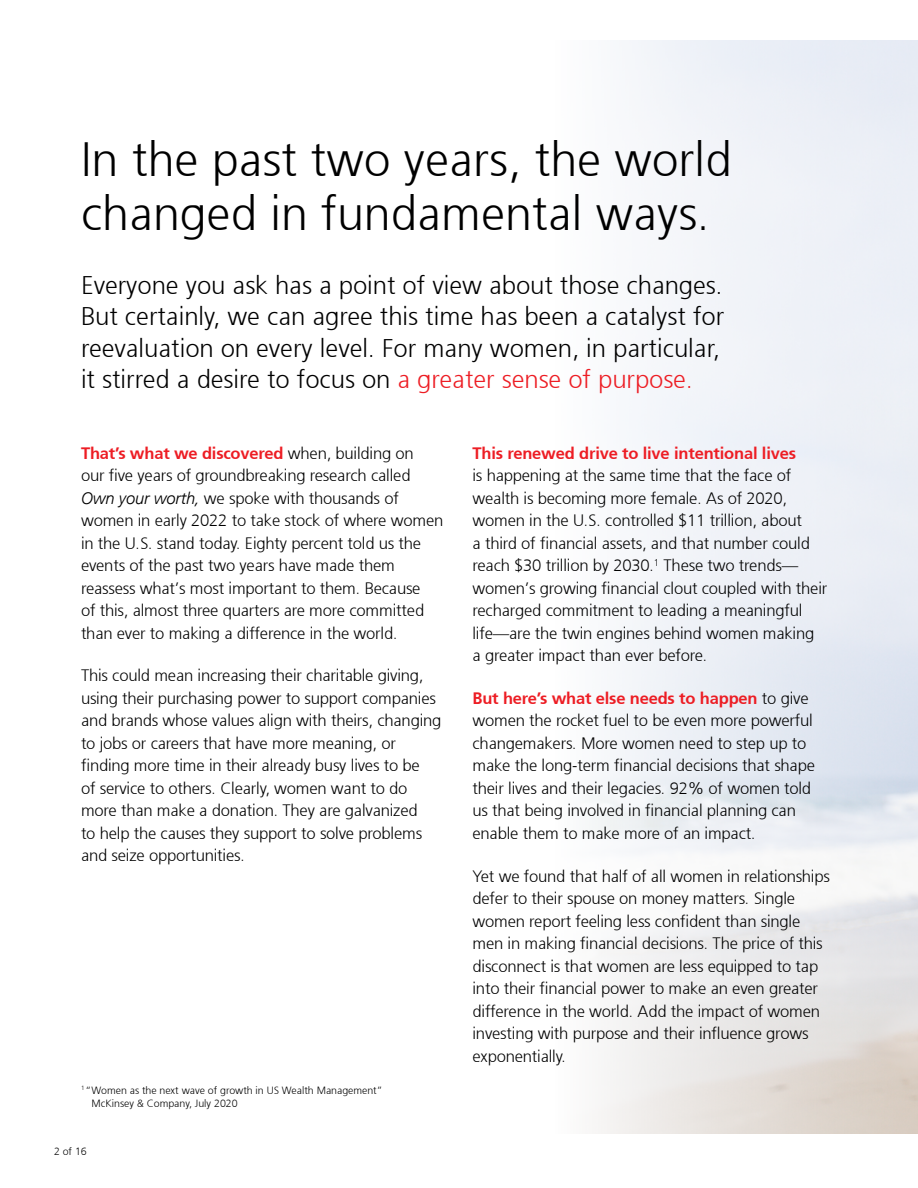
<style>
.page{position:relative;width:918px;height:1188px;background:#fff}
.page>*{position:absolute;margin:0;border:0;box-sizing:border-box;transform-origin:0 0}
.BODY_10_13{font:300 48px/54px "Frutiger 45";color:#000}
.BODY_10_13-2{font:300 25.5px/31.5px "Frutiger 45";color:#000}
.BODY_10_13-3{font:300 16.5px/22.5px "Frutiger 45";letter-spacing:-.01em;color:#000}
.endnotes{font:300 10.5px/13.5px "Frutiger 45";color:#000}
.s1{color:#ed1d24}
.s2{font-style:italic}
</style>
<div class="page">
<svg style="left:592px;top:40px;width:326px;height:1094px;fill:#eef0f6"></svg>
<p class="BODY_10_13" style="left:81px;top:132px;width:652px">In the past two years, the world changed in fundamental ways.</p>
<p class="BODY_10_13-2" style="left:81px;top:269px;width:645px">Everyone you ask has a point of view about those changes.<br>But certainly, we can agree this time has been a catalyst for reevaluation on every level. For many women, in particular, it stirred a desire to focus on <span class="s1">a greater sense of purpose.</span></p>
<p class="BODY_10_13-3" style="left:81px;top:441px;width:364px"><span class="s1">That’s what we discovered</span> when, building on<br>our five years of groundbreaking research called <span class="s2">Own your worth,</span> we spoke with thousands of women in early 2022 to take stock of where women in the U.S. stand today. Eighty percent told us the events of the past two years have made them reassess what’s most important to them. Because<br>of this, almost three quarters are more committed than ever to making a difference in the world.</p>
<p class="BODY_10_13-3" style="left:81px;top:664px;width:362px">This could mean increasing their charitable giving, using their purchasing power to support companies and brands whose values align with theirs, changing to jobs or careers that have more meaning, or finding more time in their already busy lives to be<br>of service to others. Clearly, women want to do more than make a donation. They are galvanized<br>to help the causes they support to solve problems and seize opportunities.</p>
<p class="endnotes" style="left:91px;top:1083px;width:293px;text-indent:-10px"><sup>1</sup> “Women as the next wave of growth in US Wealth Management”<br>McKinsey &amp; Company, July 2020</p>
<p class="endnotes" style="left:54px;top:1144px;width:34px">2 of 16</p>
<p class="BODY_10_13-3" style="left:472px;top:441px;width:356px"><span class="s1">This renewed drive to live intentional lives<br></span>is happening at the same time that the face of wealth is becoming more female. As of 2020, women in the U.S. controlled $11 trillion, about<br>a third of financial assets, and that number could reach $30 trillion by 2030.<sup>1</sup> These two trends— women’s growing financial clout coupled with their recharged commitment to leading a meaningful life—are the twin engines behind women making<br>a greater impact than ever before.</p>
<p class="BODY_10_13-3" style="left:472px;top:687px;width:344px"><span class="s1">But here’s what else needs to happen</span> to give women the rocket fuel to be even more powerful changemakers. More women need to step up to make the long-term financial decisions that shape their lives and their legacies. 92% of women told us that being involved in financial planning can enable them to make more of an impact.</p>
<p class="BODY_10_13-3" style="left:472px;top:864px;width:359px">Yet we found that half of all women in relationships defer to their spouse on money matters. Single women report feeling less confident than single men in making financial decisions. The price of this disconnect is that women are less equipped to tap into their financial power to make an even greater difference in the world. Add the impact of women investing with purpose and their influence grows exponentially.</p>
</div>
